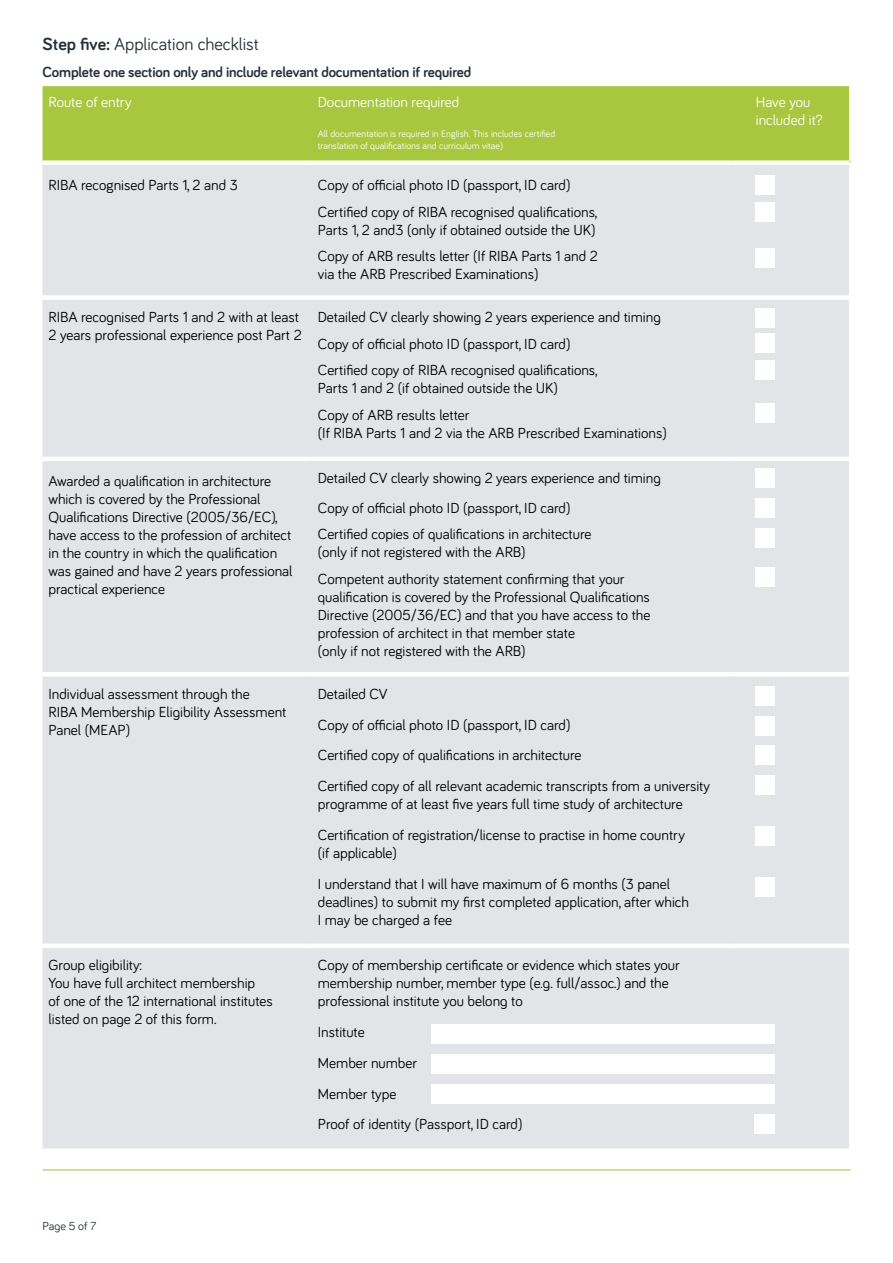
<style>
.page{position:relative;width:893px;height:1263px;background:#fff}
.page>*{position:absolute;margin:0;border:0;box-sizing:border-box;transform-origin:0 0}
.t1{font:18px "Bariol";color:#232f3a}
.t2{font:15px/18px "Bariol";color:#000}
.t3{font:700 15px "Bariol";letter-spacing:-.01em;color:#232f3a}
.t4{font:15px/18px "Bariol";color:#fff}
.t5{font:12px "Bariol";color:#232f3a}
.t6{font:9.75px/12px "Bariol";color:#fff}
.s1{font-weight:700}
</style>
<div class="page">
<hr style="left:43px;top:1169px;width:807px;height:1px;background:#a7c83e">
<hr style="left:43px;top:161px;width:807px;height:1px;background:#a7c83e">
<div style="left:43px;top:86px;width:806px;height:74px;background:#a7c83e"></div>
<div style="left:43px;top:165px;width:806px;height:983px;background:#e3e4e8"></div>
<div style="left:43px;top:160px;width:269px;height:5px;background:#fff"></div>
<div style="left:312px;top:160px;width:421px;height:5px;background:#fff"></div>
<div style="left:733px;top:160px;width:116px;height:5px;background:#fff"></div>
<div style="left:43px;top:295px;width:269px;height:5px;background:#fff"></div>
<div style="left:312px;top:295px;width:421px;height:5px;background:#fff"></div>
<div style="left:733px;top:295px;width:116px;height:5px;background:#fff"></div>
<hr style="left:43px;top:457px;width:269px;height:4px;background:#fff">
<hr style="left:312px;top:457px;width:421px;height:4px;background:#fff">
<hr style="left:733px;top:457px;width:116px;height:4px;background:#fff">
<hr style="left:43px;top:672px;width:269px;height:4px;background:#fff">
<hr style="left:43px;top:944px;width:269px;height:4px;background:#fff">
<hr style="left:312px;top:672px;width:421px;height:4px;background:#fff">
<hr style="left:312px;top:944px;width:421px;height:4px;background:#fff">
<hr style="left:733px;top:672px;width:116px;height:4px;background:#fff">
<hr style="left:733px;top:944px;width:116px;height:4px;background:#fff">
<div style="left:755px;top:333px;width:20px;height:20px;background:#fff"></div>
<div style="left:755px;top:360px;width:20px;height:20px;background:#fff"></div>
<div style="left:755px;top:403px;width:20px;height:20px;background:#fff"></div>
<div style="left:755px;top:468px;width:20px;height:20px;background:#fff"></div>
<div style="left:755px;top:498px;width:20px;height:20px;background:#fff"></div>
<div style="left:755px;top:528px;width:20px;height:20px;background:#fff"></div>
<div style="left:755px;top:567px;width:20px;height:20px;background:#fff"></div>
<div style="left:755px;top:686px;width:20px;height:20px;background:#fff"></div>
<div style="left:755px;top:716px;width:20px;height:20px;background:#fff"></div>
<div style="left:755px;top:745px;width:20px;height:20px;background:#fff"></div>
<div style="left:755px;top:775px;width:20px;height:20px;background:#fff"></div>
<div style="left:755px;top:826px;width:20px;height:20px;background:#fff"></div>
<div style="left:755px;top:877px;width:20px;height:20px;background:#fff"></div>
<div style="left:431px;top:1024px;width:344px;height:20px;background:#fff"></div>
<div style="left:431px;top:1054px;width:344px;height:20px;background:#fff"></div>
<div style="left:431px;top:1084px;width:344px;height:20px;background:#fff"></div>
<div style="left:755px;top:1114px;width:20px;height:20px;background:#fff"></div>
<div style="left:755px;top:308px;width:20px;height:20px;background:#fff"></div>
<div style="left:755px;top:248px;width:20px;height:20px;background:#fff"></div>
<div style="left:755px;top:202px;width:20px;height:20px;background:#fff"></div>
<div style="left:755px;top:175px;width:20px;height:20px;background:#fff"></div>
<p class="t1" style="left:43px;top:32px;width:218px"><span class="s1">Step five:</span> Application checklist</p>
<p class="t3" style="left:43px;top:61px;width:430px">Complete one section only and include relevant documentation if required</p>
<p class="t4" style="left:49px;top:92px;width:85px">Route of entry</p>
<p class="t4" style="left:318px;top:92px;width:143px">Documentation required</p>
<p class="t6" style="left:318px;top:127px;width:239px">All documentation is required in English. This includes certified translation of qualifications and curriculum vitae)</p>
<p class="t2" style="left:49px;top:176px;width:191px">RIBA recognised Parts 1, 2 and 3</p>
<p class="t2" style="left:318px;top:171px;width:281px;line-height:26.5px">Copy of official photo ID (passport, ID card)<br>Certified copy of RIBA recognised qualifications,</p>
<p class="t2" style="left:318px;top:216px;width:282px;line-height:26.5px">Parts 1, 2 and3 (only if obtained outside the UK)<br>Copy of ARB results letter (If RIBA Parts 1 and 2</p>
<p class="t2" style="left:318px;top:265px;width:222px">via the ARB Prescribed Examinations)</p>
<p class="t2" style="left:49px;top:307px;width:255px">RIBA recognised Parts 1 and 2 with at least<br>2 years professional experience post Part 2</p>
<p class="t2" style="left:318px;top:303px;width:344px;line-height:26.5px">Detailed CV clearly showing 2 years experience and timing<br>Copy of official photo ID (passport, ID card)<br>Certified copy of RIBA recognised qualifications,</p>
<p class="t2" style="left:318px;top:374px;width:242px;line-height:26.5px">Parts 1 and 2 (if obtained outside the UK)<br>Copy of ARB results letter</p>
<p class="t2" style="left:318px;top:423px;width:350px">(If RIBA Parts 1 and 2 via the ARB Prescribed Examinations)</p>
<p class="t2" style="left:49px;top:472px;width:246px">Awarded a qualification in architecture which is covered by the Professional Qualifications Directive (2005/36/EC), have access to the profession of architect in the country in which the qualification was gained and have 2 years professional practical experience</p>
<p class="t2" style="left:318px;top:463px;width:344px;line-height:29.5px">Detailed CV clearly showing 2 years experience and timing<br>Copy of official photo ID (passport, ID card)</p>
<p class="t2" style="left:318px;top:525px;width:275px">Certified copies of qualifications in architecture (only if not registered with the ARB)</p>
<p class="t2" style="left:318px;top:569px;width:334px">Competent authority statement confirming that your qualification is covered by the Professional Qualifications Directive (2005/36/EC) and that you have access to the profession of architect in that member state<br>(only if not registered with the ARB)</p>
<p class="t2" style="left:49px;top:684px;width:239px">Individual assessment through the<br>RIBA Membership Eligibility Assessment<br>Panel (MEAP)</p>
<p class="t2" style="left:318px;top:678px;width:394px;line-height:30.8px">Detailed CV<br>Copy of official photo ID (passport, ID card)<br>Certified copy of qualifications in architecture<br>Certified copy of all relevant academic transcripts from a university</p>
<p class="t2" style="left:318px;top:788px;width:369px;line-height:30.8px">programme of at least five years full time study of architecture<br>Certification of registration/license to practise in home country</p>
<p class="t2" style="left:318px;top:837px;width:354px;line-height:30.8px">(if applicable)<br>I understand that I will have maximum of 6 months (3 panel</p>
<p class="t2" style="left:318px;top:892px;width:372px">deadlines) to submit my first completed application, after which<br>I may be charged a fee</p>
<p class="t2" style="left:49px;top:956px;width:226px">Group eligibility:<br>You have full architect membership<br>of one of the 12 international institutes listed on page 2 of this form.</p>
<p class="t2" style="left:318px;top:956px;width:363px">Copy of membership certificate or evidence which states your membership number, member type (e.g. full/assoc.) and the professional institute you belong to</p>
<p class="t2" style="left:318px;top:1016px;width:206px;line-height:30.8px">Institute<br>Member number<br>Member type<br>Proof of identity (Passport, ID card)</p>
<p class="t5" style="left:43px;top:1218px;width:55px">Page 5 of 7</p>
<p class="t4" style="left:756px;top:92px;width:68px">Have you included it?</p>
</div>
